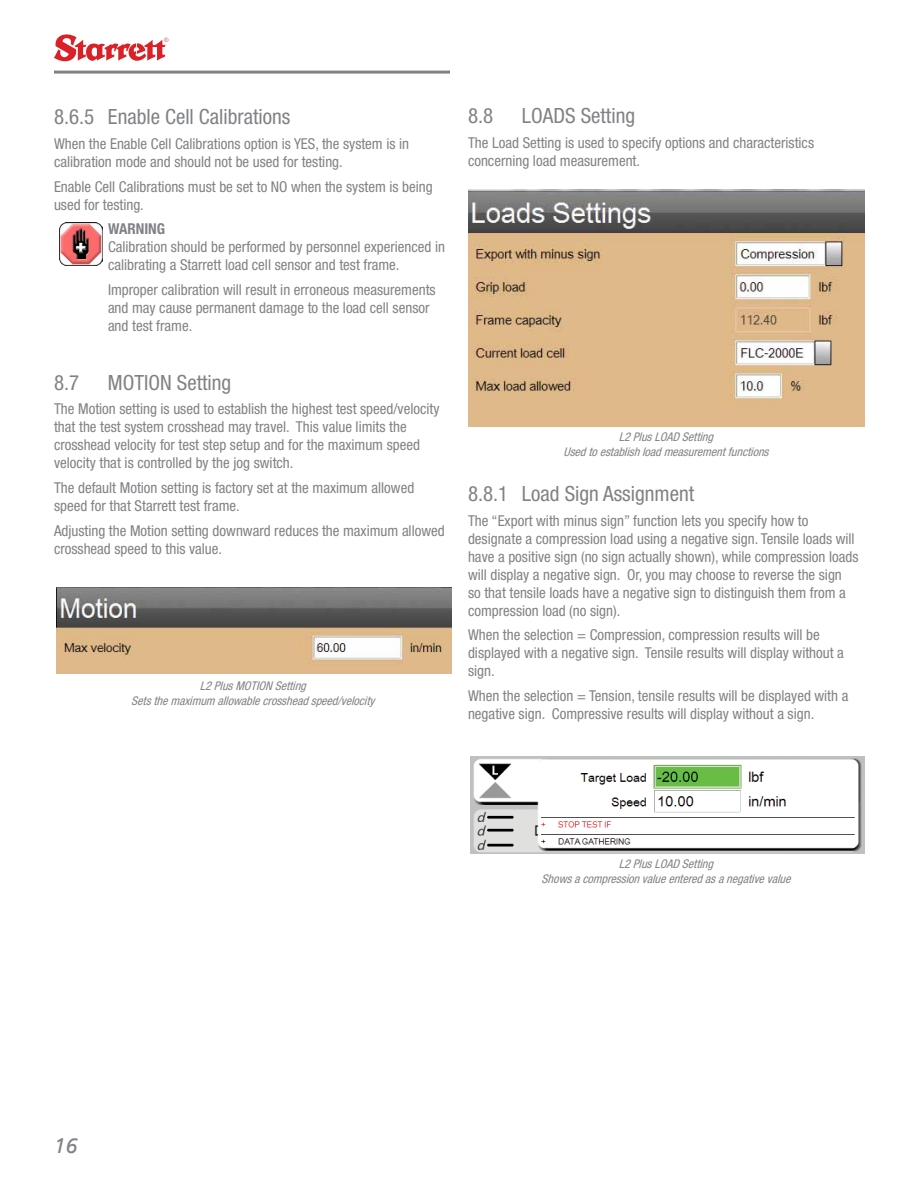
<style>
.page{position:relative;width:918px;height:1188px;background:#fff}
.page>*{position:absolute;margin:0;border:0;box-sizing:border-box;transform-origin:0 0}
.t1{font:condensed 21px "Helvetica Neue LT Pro";color:#808285}
.t2{font:italic 500 21px "AG Foreigner";color:#808285}
.t3{font:condensed 15px/18px "Helvetica Neue LT Pro";color:#808285}
.t4{font:700 condensed 15px "Helvetica Neue LT Pro";color:#808285}
.t5{font:italic condensed 12px/15px "Helvetica Neue LT Pro";color:#808285;text-align:center}
</style>
<div class="page">
<hr style="left:54px;top:71px;width:396px;height:3px;background:#808285">
<svg style="left:54px;top:34px;width:114px;height:27px"></svg>
<img style="left:56px;top:588px;width:395px;height:85px">
<img style="left:468px;top:190px;width:397px;height:236px">
<img style="left:470px;top:756px;width:395px;height:98px">
<img style="left:59px;top:222px;width:43px;height:43px">
<h1 class="t1" style="left:54px;top:104px;width:238px">8.6.5 Enable Cell Calibrations</h1>
<p class="t3" style="left:54px;top:134px;width:357px">When the Enable Cell Calibrations option is YES, the system is in calibration mode and should not be used for testing.</p>
<p class="t3" style="left:54px;top:177px;width:380px">Enable Cell Calibrations must be set to NO when the system is being used for testing.</p>
<p class="t4" style="left:108px;top:220px;width:28px">WARNING</p>
<p class="t3" style="left:108px;top:238px;width:339px">Calibration should be performed by personnel experienced in calibrating a Starrett load cell sensor and test frame.</p>
<p class="t3" style="left:108px;top:281px;width:329px">Improper calibration will result in erroneous measurements and may cause permanent damage to the load cell sensor and test frame.</p>
<h1 class="t1" style="left:54px;top:370px;width:27px">8.7</h1>
<h1 class="t1" style="left:108px;top:370px;width:25px">Motio</h1>
<h1 class="t1" style="left:160px;top:370px;width:73px">n Setting</h1>
<p class="t3" style="left:54px;top:400px;width:387px">The Motion setting is used to establish the highest test speed/velocity that the test system crosshead may travel. This value limits the crosshead velocity for test step setup and for the maximum speed velocity that is controlled by the jog switch.</p>
<p class="t3" style="left:54px;top:479px;width:362px">The default Motion setting is factory set at the maximum allowed speed for that Starrett test frame.</p>
<p class="t3" style="left:54px;top:521px;width:392px">Adjusting the Motion setting downward reduces the maximum allowed crosshead speed to this value.</p>
<p class="t5" style="left:131px;top:678px;width:248px">L2PlusMOTION Setting<br>Setsthemaximum allowablecrossheadspeed/velocity</p>
<h1 class="t1" style="left:468px;top:103px;width:27px">8.8</h1>
<h1 class="t1" style="left:522px;top:103px;width:21px">Loads</h1>
<h1 class="t1" style="left:581px;top:103px;width:56px">Setting</h1>
<p class="t3" style="left:468px;top:133px;width:348px">The Load Setting is used to specify options and characteristics concerning load measurement.</p>
<p class="t5" style="left:564px;top:429px;width:210px">L2PlusLOADSetting<br>Usedtoestablishloadmeasurementfunctions</p>
<h1 class="t1" style="left:468px;top:481px;width:228px">8.8.1 Load Sign Assignment</h1>
<p class="t3" style="left:468px;top:511px;width:392px">The “Export with minus sign” function lets you specify how to designate a compression load using a negative sign. Tensile loads will have a positive sign (no sign actually shown), while compression loads will display a negative sign. Or, you may choose to reverse the sign<br>so that tensile loads have a negative sign to distinguish them from a compression load (no sign).</p>
<p class="t3" style="left:468px;top:626px;width:377px">When the selection = Compression, compression results will be displayed with a negative sign. Tensile results will display without a sign.</p>
<p class="t3" style="left:468px;top:687px;width:382px">When the selection = Tension, tensile results will be displayed with a negative sign. Compressive results will display without a sign.</p>
<p class="t5" style="left:542px;top:856px;width:254px">L2PlusLOADSetting<br>Showsacompressionvalueenteredasanegativevalue</p>
<h1 class="t2" style="left:54px;top:1134px;width:25px">16</h1>
</div>
